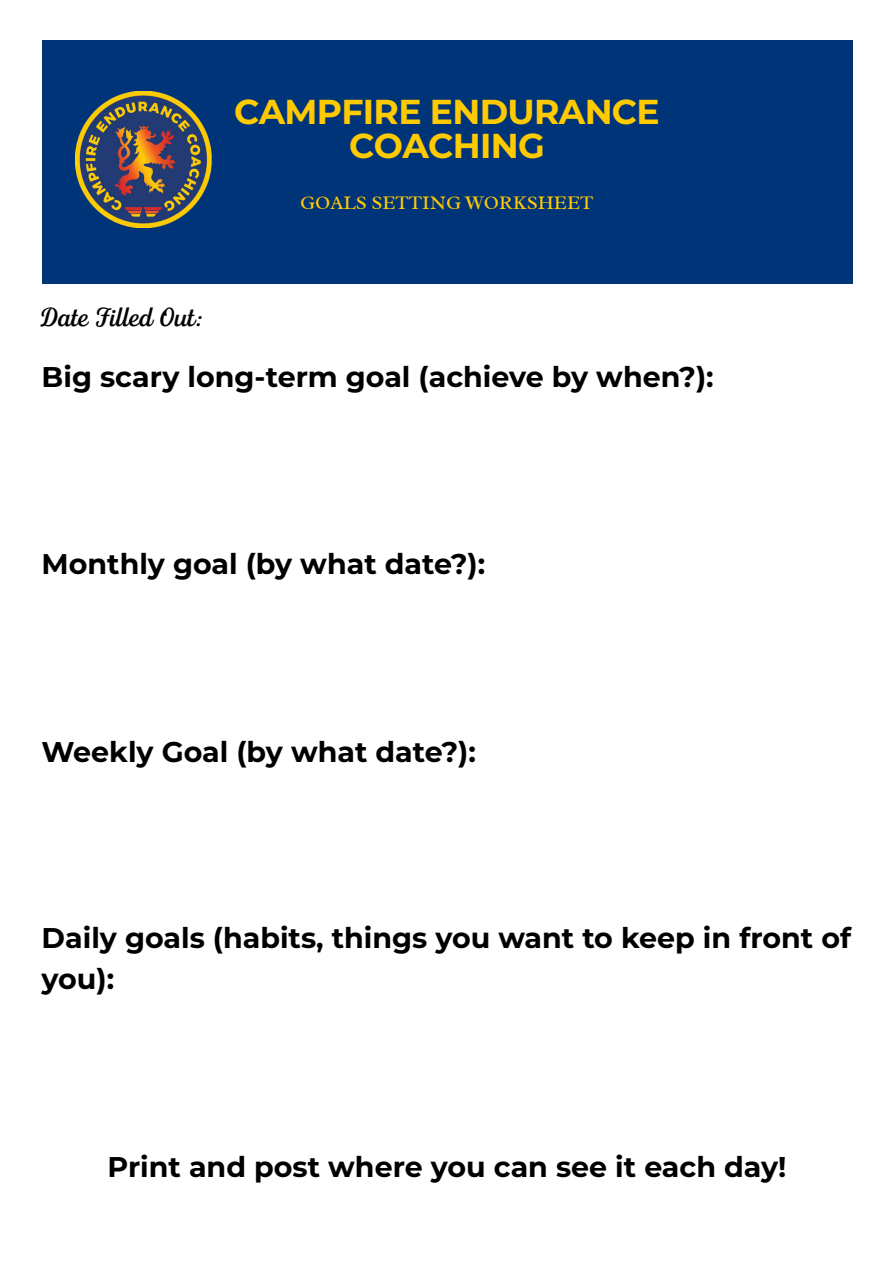
<style>
.page{position:relative;width:894px;height:1263px;background:#fff}
.page>*{position:absolute;margin:0;border:0;box-sizing:border-box;transform-origin:0 0}
.t1{font:700 34.5px "Montserrat";letter-spacing:-.02em;color:#ffcb00}
.t2{font:700 28.5px/40.5px "Montserrat";color:#000}
.t3{font:500 27px "Fourth";color:#000}
.t4{font:19.5px "Radley";color:#ffcb00}
</style>
<div class="page">
<div style="left:42px;top:40px;width:810px;height:244px;background:#003479"></div>
<img style="left:76px;top:91px;width:136px;height:137px">
<p class="t1" style="left:234px;top:91px;width:427px">CAMPFIRE ENDURANCE</p>
<p class="t1" style="left:349px;top:124px;width:197px">COACHING</p>
<p class="t4" style="left:300px;top:190px;width:295px">GOALS SETTING WORKSHEET</p>
<p class="t3" style="left:42px;top:302px;width:161px">Date Filled Out:</p>
<h1 class="t2" style="left:42px;top:357px;width:673px">Big scary long-term goal (achieve by when?):</h1>
<h1 class="t2" style="left:42px;top:543px;width:445px">Monthly goal (by what date?):</h1>
<h1 class="t2" style="left:42px;top:731px;width:435px">Weekly Goal (by what date?):</h1>
<h1 class="t2" style="left:42px;top:918px;width:810px">Daily goals (habits, things you want to keep in front of you):</h1>
<h1 class="t2" style="left:107px;top:1146px;width:680px">Print and post where you can see it each day!</h1>
</div>
